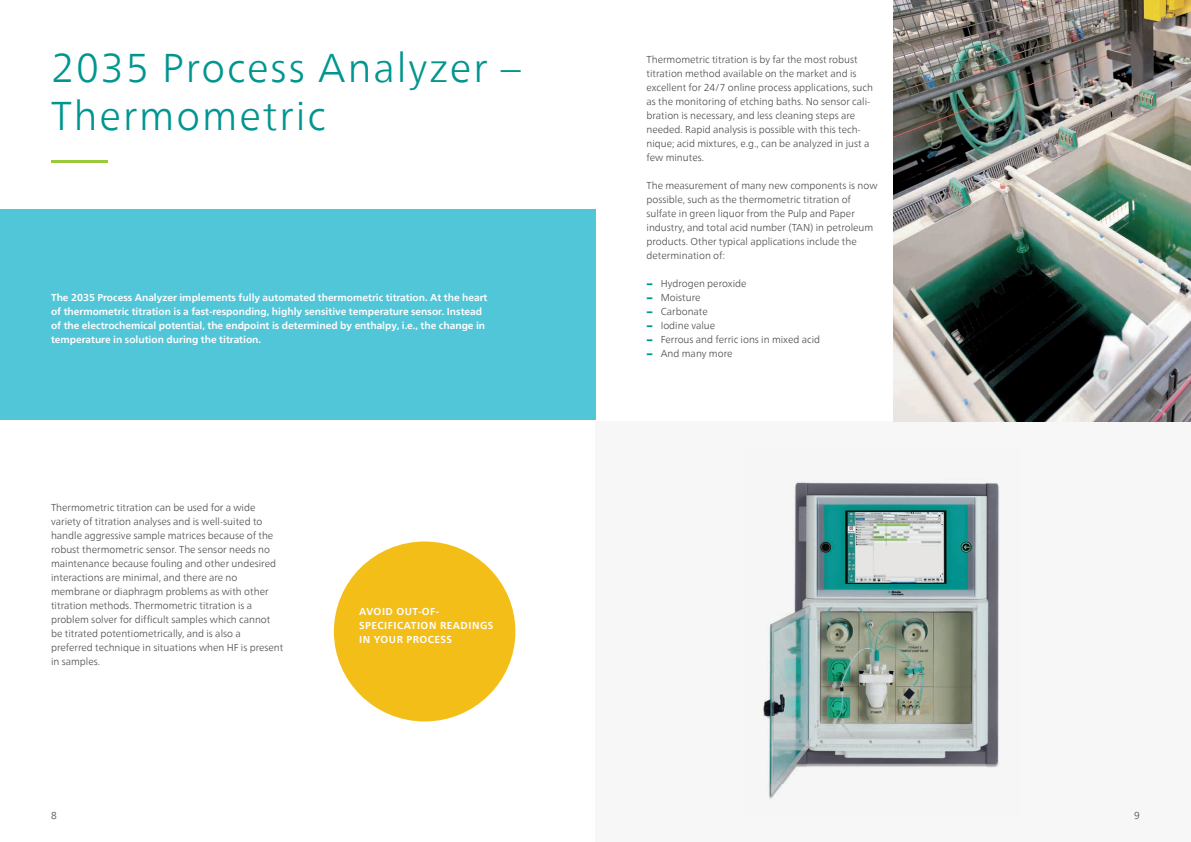
<style>
.page{position:relative;width:1191px;height:842px;background:#fff}
.page>*{position:absolute;margin:0;border:0;box-sizing:border-box;transform-origin:0 0}
.t1{font:300 40px/48px "Neue Frutiger World";letter-spacing:.05em;color:#00968f}
.t2{font:300 10px/14px "Neue Frutiger World";color:#4b4c4d}
.t3{font:700 10px/14px "Neue Frutiger World";color:#fff}
.t4{font:700 10px/14px "Neue Frutiger World";letter-spacing:.05em;color:#fff}
.s1{font-family:"Neue Frutiger World Xtra Blk";font-weight:400;color:#00968f}
</style>
<div class="page">
<div style="left:595px;top:421px;width:596px;height:421px;background:#f7f7f8"></div>
<img style="left:763px;top:482px;width:236px;height:317px">
<hr style="left:51px;top:161px;width:57px;height:2px;background:#99ca3b">
<div style="left:0;top:210px;width:595px;height:210px;background:#51c6d8"></div>
<div style="left:334px;top:541px;width:181px;height:180px;background:#f3be18;border-radius:50%"></div>
<img style="left:893px;top:0;width:298px;height:421px">
<h1 class="t1" style="left:51px;top:44px;width:471px">2035 Process Analyzer –<br>Thermometric</h1>
<p class="t3" style="left:51px;top:290px;width:438px">The 2035 Process Analyzer implements fully automated thermometric titration. At the heart of thermometric tit ra tion is a fast-responding, highly sensitive temperature sensor. Instead of the electrochemical potential, the endpoint is determined by enthalpy, i.e., the change in temperature in solution during the titration.</p>
<p class="t2" style="left:51px;top:500px;width:234px">Thermometric titration can be used for a wide variety of titration analyses and is well-suited to handle aggressive sample matrices because of the robust thermometric sensor. The sensor needs no maintenance because fouling and other undesired interactions are minimal, and there are no membrane or diaphragm problems as with other titration methods. Thermometric titration is a problem solver for difficult samples which cannot be titrated potentiometrically, and is also a preferred technique in situations when HF is present in samples.</p>
<p class="t2" style="left:51px;top:808px;width:7px">8</p>
<p class="t4" style="left:359px;top:605px;width:136px">AVOID OUT-OF-<br>SPECIFICATION READINGS<br>IN YOUR PROCESS</p>
<p class="t2" style="left:646px;top:52px;width:228px">Thermometric titration is by far the most robust titration method available on the market and is excellent for 24/7 online process applications, such as the monitoring of etching baths. No sensor cali&shy;bration is necessary, and less cleaning steps are needed. Rapid analysis is possible with this tech&shy;nique; acid mixtures, e.g., can be analyzed in just a few minutes.</p>
<p class="t2" style="left:646px;top:178px;width:232px">The measurement of many new components is now possible, such as the thermometric titration of sulfate in green liquor from the Pulp and Paper industry, and total acid number (TAN) in petroleum products. Other typical applications include the determination of:</p>
<p class="t2" style="left:646px;top:276px;width:175px"><span class="s1">−</span> Hydrogen peroxide<br><span class="s1">−</span> Moisture<br><span class="s1">−</span> Carbonate<br><span class="s1">−</span> Iodine value<br><span class="s1">−</span> Ferrous and ferric ions in mixed acid <span class="s1">−</span> And many more</p>
<p class="t2" style="left:1134px;top:808px;width:7px">9</p>
</div>
